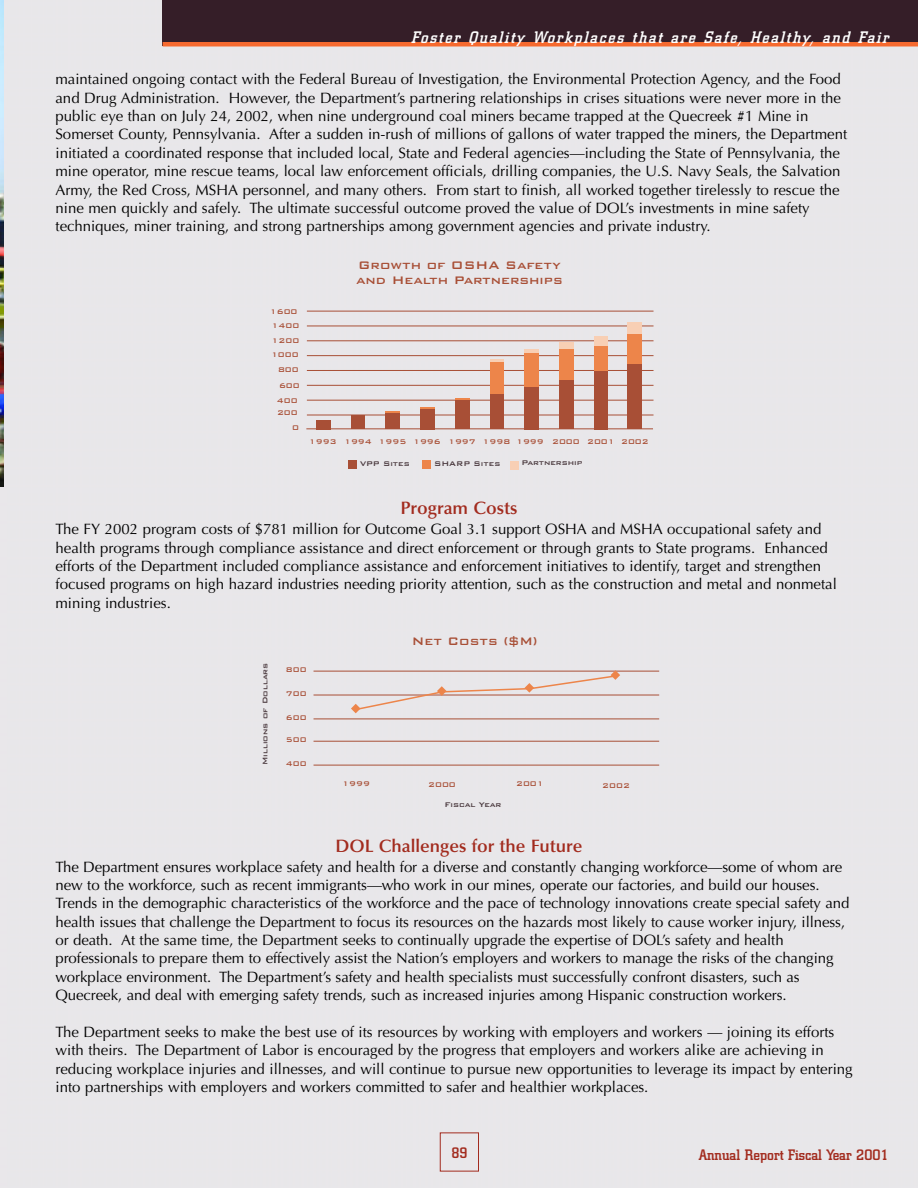
<style>
.page{position:relative;width:918px;height:1188px;background:#fff}
.page>*{position:absolute;margin:0;border:0;box-sizing:border-box;transform-origin:0 0}
.t1{font:600 18px "Optima";color:#a22b1e}
.t2{font:italic 500 16.5px "City";letter-spacing:.11em;color:#fff}
.t3{font:15px/18.3px "Optima";color:#000}
.t4{font:500 15px "City";color:#a22b1e}
.t5{font:500 14.55px/14.5px "Bank Gothic BT";color:#a84f36}
.t6{font:500 9px/15px "Bank Gothic BT";color:#a84f36;text-align:right}
.t7{font:500 9px "Bank Gothic BT";color:#49383d}
</style>
<div class="page">
<div style="left:7px;top:0;width:911px;height:1188px;background:#e8e7ea"></div>
<div style="left:440px;top:1132px;width:39px;height:40px;border:1px solid #a22b1e"></div>
<div style="left:163px;top:0;width:755px;height:46px;background:#351e28"></div>
<hr style="left:163px;top:42px;width:755px;height:4px;background:#f66a2f">
<img style="left:0;top:0;width:7px;height:1188px">
<img style="left:0;top:0;width:3px;height:486px">
<hr style="left:307px;top:415px;width:347px;height:1px;background:#a84f36">
<hr style="left:307px;top:400px;width:347px;height:1px;background:#a84f36">
<hr style="left:307px;top:385px;width:347px;height:1px;background:#a84f36">
<hr style="left:307px;top:370px;width:347px;height:1px;background:#a84f36">
<hr style="left:307px;top:355px;width:347px;height:1px;background:#a84f36">
<hr style="left:307px;top:340px;width:347px;height:1px;background:#a84f36">
<hr style="left:307px;top:326px;width:347px;height:1px;background:#a84f36">
<hr style="left:307px;top:311px;width:347px;height:1px;background:#a84f36">
<div style="left:316px;top:420px;width:15px;height:9px;background:#a84f36"></div>
<div style="left:351px;top:416px;width:14px;height:13px;background:#a84f36"></div>
<div style="left:385px;top:412px;width:15px;height:17px;background:#a84f36"></div>
<div style="left:420px;top:408px;width:15px;height:21px;background:#a84f36"></div>
<div style="left:455px;top:400px;width:15px;height:29px;background:#a84f36"></div>
<div style="left:490px;top:394px;width:14px;height:35px;background:#a84f36"></div>
<div style="left:524px;top:387px;width:15px;height:42px;background:#a84f36"></div>
<div style="left:559px;top:379px;width:14px;height:50px;background:#a84f36"></div>
<div style="left:594px;top:371px;width:13px;height:58px;background:#a84f36"></div>
<div style="left:628px;top:364px;width:14px;height:65px;background:#a84f36"></div>
<div style="left:490px;top:361px;width:14px;height:33px;background:#ed854a"></div>
<div style="left:524px;top:353px;width:15px;height:34px;background:#ed854a"></div>
<div style="left:559px;top:349px;width:14px;height:30px;background:#ed854a"></div>
<div style="left:594px;top:346px;width:13px;height:25px;background:#ed854a"></div>
<div style="left:628px;top:334px;width:14px;height:30px;background:#ed854a"></div>
<svg style="left:385px;top:411px;width:15px;height:1px"></svg>
<svg style="left:420px;top:407px;width:15px;height:1px"></svg>
<svg style="left:455px;top:399px;width:15px;height:1px"></svg>
<svg style="left:490px;top:359px;width:14px;height:2px"></svg>
<hr style="left:524px;top:350px;width:15px;height:3px;background:#f8cfb4">
<div style="left:559px;top:342px;width:14px;height:7px;background:#f8cfb4"></div>
<div style="left:594px;top:336px;width:13px;height:10px;background:#f8cfb4"></div>
<div style="left:628px;top:322px;width:14px;height:12px;background:#f8cfb4"></div>
<hr style="left:306px;top:428px;width:347px;height:1px;background:#a84f36">
<div style="left:349px;top:460px;width:8px;height:8px;background:#a84f36"></div>
<div style="left:422px;top:461px;width:8px;height:8px;background:#ed854a"></div>
<div style="left:510px;top:461px;width:8px;height:8px;background:#f8cfb4"></div>
<hr style="left:314px;top:741px;width:345px;height:1px;background:#a84f36">
<hr style="left:314px;top:719px;width:345px;height:1px;background:#a84f36">
<hr style="left:314px;top:695px;width:345px;height:1px;background:#a84f36">
<hr style="left:314px;top:671px;width:345px;height:1px;background:#a84f36">
<hr style="left:314px;top:765px;width:345px;height:1px;background:#a84f36">
<svg style="left:351px;top:670px;width:269px;height:43px"></svg>
<p class="t2" style="left:411px;top:31px;width:479px">Foster Quality Workplaces that are Safe, Healthy, and Fair</p>
<p class="t3" style="left:55px;top:72px;width:793px">maintained ongoing contact with the Federal Bureau of Investigation, the Environmental Protection Agency, and the Food and Drug Administration. However, the Department’s partnering relationships in crises situations were never more in the public eye than on July 24, 2002, when nine underground coal miners became trapped at the Quecreek #1 Mine in Somerset County, Pennsylvania. After a sudden in-rush of millions of gallons of water trapped the miners, the Department initiated a coordinated response that included local, State and Federal agencies—including the State of Pennsylvania, the mine operator, mine rescue teams, local law enforcement officials, drilling companies, the U.S. Navy Seals, the Salvation Army, the Red Cross, MSHA personnel, and many others. From start to finish, all worked together tirelessly to rescue the nine men quickly and safely. The ultimate successful outcome proved the value of DOL’s investments in mine safety techniques, miner training, and strong partnerships among government agencies and private industry.</p>
<p class="t6" style="left:270px;top:303px;width:29px">1600</p>
<p class="t6" style="left:271px;top:317px;width:30px">1400<br>1200<br>1000<br>800<br>600<br>400</p>
<p class="t6" style="left:277px;top:405px;width:23px">200<br>0</p>
<p class="t5" style="left:356px;top:257px;width:208px">Growth of OSHA Safety and Health Partnerships</p>
<p class="t6" style="left:309px;top:433px;width:342px">1993 1994 1995 1996 1997 1998 1999 2000 2001 2002</p>
<p class="t7" style="left:360px;top:457px;width:51px">VPP Sites</p>
<p class="t7" style="left:521px;top:457px;width:63px">Partnership</p>
<p class="t7" style="left:434px;top:458px;width:68px">SHARP Sites</p>
<p class="t1" style="left:401px;top:501px;width:118px">Program Costs</p>
<p class="t3" style="left:55px;top:521px;width:783px">The FY 2002 program costs of $781 million for Outcome Goal 3.1 support OSHA and MSHA occupational safety and health programs through compliance assistance and direct enforcement or through grants to State programs. Enhanced efforts of the Department included compliance assistance and enforcement initiatives to identify, target and strengthen focused programs on high hazard industries needing priority attention, such as the construction and metal and nonmetal mining industries.</p>
<p class="t7" style="left:259px;top:765px;width:104px;rotate:-90deg">Millions of Dollars</p>
<p class="t6" style="left:286px;top:661px;width:22px">800</p>
<p class="t6" style="left:286px;top:685px;width:22px">700</p>
<p class="t6" style="left:286px;top:709px;width:22px">600</p>
<p class="t6" style="left:286px;top:731px;width:22px">500</p>
<p class="t6" style="left:286px;top:755px;width:22px">400</p>
<p class="t5" style="left:412px;top:632px;width:128px">Net Costs ($M)</p>
<p class="t6" style="left:342px;top:776px;width:29px">1999</p>
<p class="t6" style="left:428px;top:776px;width:29px">2000</p>
<p class="t6" style="left:516px;top:776px;width:29px">2001</p>
<p class="t6" style="left:602px;top:777px;width:29px">2002</p>
<p class="t7" style="left:444px;top:798px;width:59px">Fiscal Year</p>
<p class="t1" style="left:335px;top:838px;width:249px">DOL Challenges for the Future</p>
<p class="t3" style="left:55px;top:859px;width:796px">The Department ensures workplace safety and health for a diverse and constantly changing workforce—some of whom are new to the workforce, such as recent immigrants—who work in our mines, operate our factories, and build our houses.<br>Trends in the demographic characteristics of the workforce and the pace of technology innovations create special safety and health issues that challenge the Department to focus its resources on the hazards most likely to cause worker injury, illness, or death. At the same time, the Department seeks to continually upgrade the expertise of DOL’s safety and health professionals to prepare them to effectively assist the Nation’s employers and workers to manage the risks of the changing workplace environment. The Department’s safety and health specialists must successfully confront disasters, such as Quecreek, and deal with emerging safety trends, such as increased injuries among Hispanic construction workers.</p>
<p class="t3" style="left:55px;top:1024px;width:799px">The Department seeks to make the best use of its resources by working with employers and workers — joining its efforts with theirs. The Department of Labor is encouraged by the progress that employers and workers alike are achieving in reducing workplace injuries and illnesses, and will continue to pursue new opportunities to leverage its impact by entering into partnerships with employers and workers committed to safer and healthier workplaces.</p>
<p class="t4" style="left:451px;top:1147px;width:18px">89</p>
<p class="t4" style="left:699px;top:1149px;width:192px">Annual Report Fiscal Year 2001</p>
</div>
